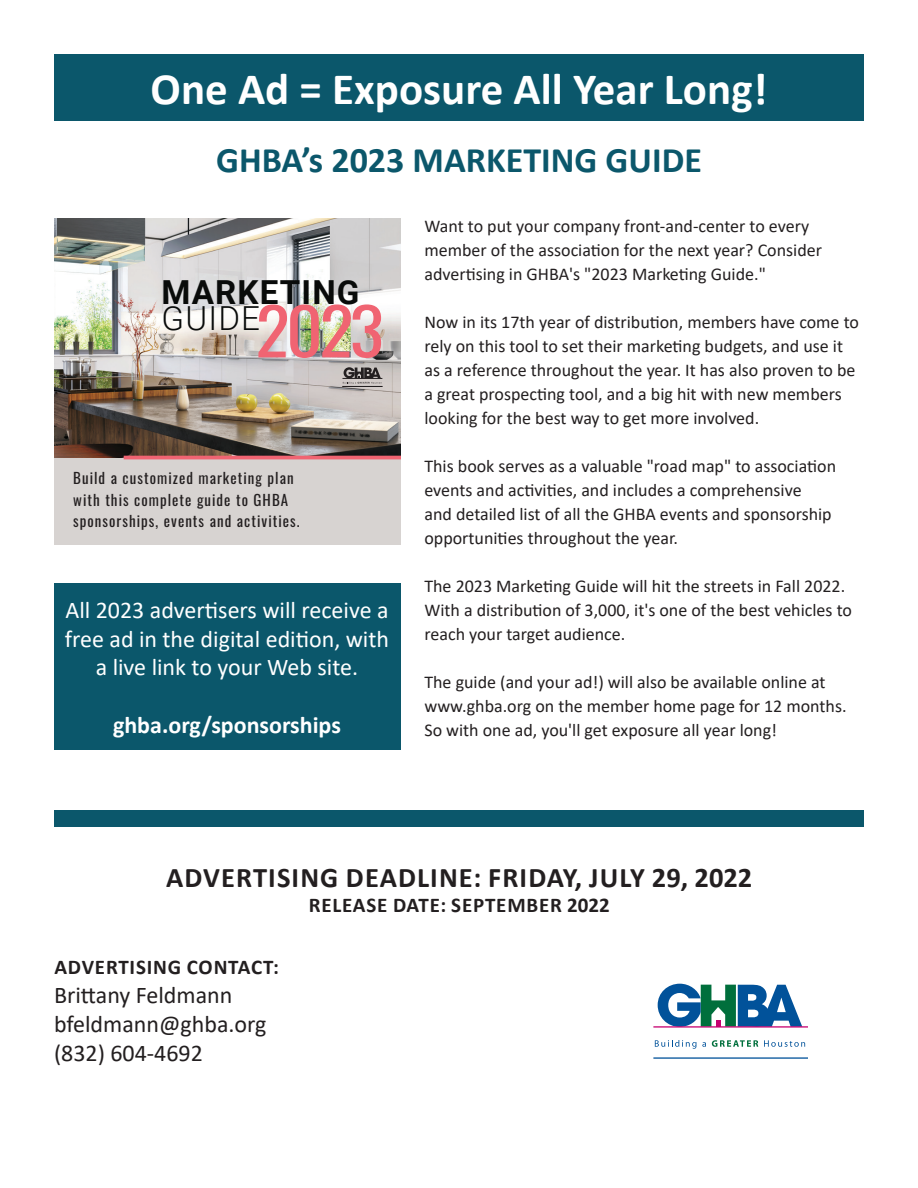
<style>
.page{position:relative;width:918px;height:1188px;background:#fff}
.page>*{position:absolute;margin:0;border:0;box-sizing:border-box;transform-origin:0 0}
.t1{font:700 45px "Calibri";color:#fff}
.t2{font:700 36px "Calibri";color:#0b576b}
.t3{font:700 33.15px/26.1px "Roboto";letter-spacing:.035em;color:#090b0a}
.t4{font:700 28.5px "Calibri";letter-spacing:.04em;color:#231f20}
.t5{font:24px/28.8px "Calibri";color:#fff;text-align:center}
.t6{font:24px "Calibri";color:#231f20}
.t7{font:700 24px "Calibri";color:#fff}
.t8{font:700 21px "Calibri";letter-spacing:.04em;color:#231f20}
.t9{font:18px/24px "Calibri";color:#231f20}
.t10{font:15px/21.5px "Oswald";letter-spacing:.07em;color:#231f20}
.s1{font-weight:300}
.s2{font-family:"Oswald";font-weight:400;font-size:64.8px;color:#f06472}
</style>
<div class="page">
<div style="left:54px;top:54px;width:810px;height:67px;background:#0b576b"></div>
<svg style="left:658px;top:984px;width:144px;height:42px"></svg>
<hr style="left:653px;top:1026px;width:155px;height:2px;background:#c60170">
<hr style="left:653px;top:1057px;width:155px;height:2px;background:#01529a">
<svg style="left:655px;top:1040px;width:41px;height:9px"></svg>
<svg style="left:702px;top:1042px;width:4px;height:5px"></svg>
<svg style="left:712px;top:1040px;width:46px;height:7px"></svg>
<svg style="left:764px;top:1040px;width:41px;height:7px"></svg>
<div style="left:54px;top:811px;width:810px;height:16px;background:#0b576b"></div>
<div style="left:54px;top:583px;width:346px;height:167px;background:#0b576b"></div>
<div style="left:54px;top:218px;width:346px;height:327px;background:#d7d3d1"></div>
<img style="left:54px;top:218px;width:346px;height:239px">
<hr style="left:342px;top:386px;width:40px;height:1px;background:#231f20">
<hr style="left:342px;top:378px;width:40px;height:1px;background:#231f20">
<svg style="left:343px;top:367px;width:39px;height:17px"></svg>
<hr style="left:124px;top:456px;width:276px;height:3px;background:#f06472">
<p class="t1" style="left:151px;top:57px;width:618px">One Ad = Exposure All Year Long!</p>
<p class="t2" style="left:216px;top:134px;width:487px">GHBA’s 2023 MARKETING GUIDE</p>
<p class="t3" style="left:162px;top:278px;width:224px">MARKETING<br><span class="s1">GUIDE</span><span class="s2">2023</span></p>
<p class="t10" style="left:73px;top:466px;width:228px">Build a customized marketing plan with this complete guide to GHBA sponsorships, events and activities.</p>
<p class="t5" style="left:65px;top:595px;width:326px">All 2023 advertisers will receive a free ad in the digital edition, with a live link to your Web site.</p>
<p class="t7" style="left:113px;top:708px;width:229px">ghba.org/sponsorships</p>
<p class="t9" style="left:424px;top:213px;width:399px">Want to put your company front-and-center to every member of the association for the next year? Consider advertising in GHBA's "2023 Marketing Guide."</p>
<p class="t9" style="left:424px;top:309px;width:436px">Now in its 17th year of distribution, members have come to rely on this tool to set their marketing budgets, and use it as a reference throughout the year. It has also proven to be a great prospecting tool, and a big hit with new members looking for the best way to get more involved.</p>
<p class="t9" style="left:424px;top:453px;width:413px">This book serves as a valuable "road map" to association events and activities, and includes a comprehensive<br>and detailed list of all the GHBA events and sponsorship opportunities throughout the year.</p>
<p class="t9" style="left:424px;top:573px;width:429px">The 2023 Marketing Guide will hit the streets in Fall 2022.<br>With a distribution of 3,000, it's one of the best vehicles to reach your target audience.</p>
<p class="t9" style="left:424px;top:669px;width:424px">The guide (and your ad!) will also be available online at www.ghba.org on the member home page for 12 months.<br>So with one ad, you'll get exposure all year long!</p>
<p class="t4" style="left:166px;top:858px;width:588px">ADVERTISING DEADLINE: FRIDAY, JULY 29, 2022</p>
<p class="t8" style="left:309px;top:891px;width:303px">RELEASE DATE: SEPTEMBER 2022</p>
<p class="t8" style="left:54px;top:952px;width:226px">ADVERTISING CONTACT:</p>
<p class="t6" style="left:54px;top:978px;width:180px">Brittany Feldmann</p>
<p class="t6" style="left:54px;top:1007px;width:214px">bfeldmann@ghba.org</p>
<p class="t6" style="left:54px;top:1036px;width:150px">(832) 604-4692</p>
</div>
